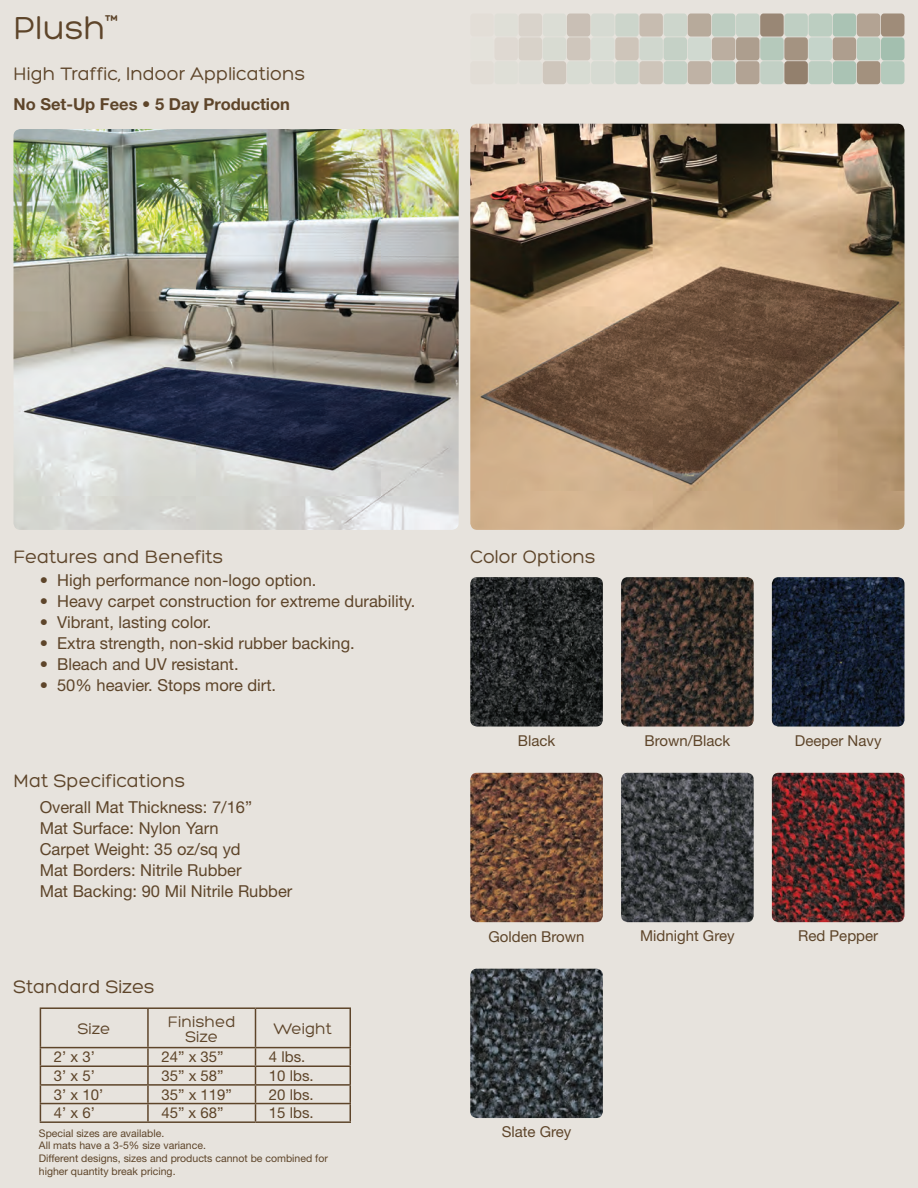
<style>
.page{position:relative;width:918px;height:1188px;background:#e7e3dd}
.page>*{position:absolute;margin:0;border:0;box-sizing:border-box;transform-origin:0 0}
.t1{font:34.5px "Hero";color:#5e452a}
.t2{font:19.5px "Hero";color:#5e452a}
.t3{font:16.5px/21px "Helvetica Neue LT Std";color:#5e452a}
.t4{font:700 16.5px "Helvetica Neue LT Std";color:#5e452a}
.t5{font:16.5px/15px "Hero";color:#5e452a;text-align:center}
.t6{font:15px "Helvetica Neue LT Std";color:#5e452a}
.t7{font:10.5px/12.6px "Helvetica Neue LT Std";color:#5e452a}
</style>
<div class="page">
<div style="left:567px;top:37px;width:23px;height:23px;background:#cfc6bc;border-radius:3px"></div>
<div style="left:615px;top:37px;width:24px;height:23px;background:#cec5ba;border-radius:3px"></div>
<div style="left:494px;top:37px;width:24px;height:23px;background:#dfd9d2;border-radius:3px"></div>
<div style="left:639px;top:14px;width:24px;height:23px;background:#c7bcb0;border-radius:3px"></div>
<div style="left:519px;top:14px;width:23px;height:23px;background:#d9d3cb;border-radius:3px"></div>
<div style="left:567px;top:14px;width:23px;height:23px;background:#c9bfb5;border-radius:3px"></div>
<div style="left:591px;top:14px;width:24px;height:23px;background:#d6dad2;border-radius:3px"></div>
<div style="left:470px;top:14px;width:24px;height:23px;background:#e3ded7;border-radius:3px"></div>
<div style="left:591px;top:37px;width:24px;height:23px;background:#d9ddd5;border-radius:3px"></div>
<div style="left:615px;top:14px;width:24px;height:23px;background:#ccd5cb;border-radius:3px"></div>
<div style="left:494px;top:14px;width:24px;height:23px;background:#dfdfd7;border-radius:3px"></div>
<div style="left:639px;top:37px;width:24px;height:23px;background:#d0d7ce;border-radius:3px"></div>
<div style="left:519px;top:37px;width:23px;height:23px;background:#d8d2c9;border-radius:3px"></div>
<div style="left:664px;top:14px;width:23px;height:23px;background:#cdd6cc;border-radius:3px"></div>
<div style="left:543px;top:14px;width:23px;height:23px;background:#dbddd5;border-radius:3px"></div>
<div style="left:567px;top:61px;width:23px;height:23px;background:#d8dcd3;border-radius:3px"></div>
<div style="left:664px;top:37px;width:23px;height:23px;background:#c5d1c6;border-radius:3px"></div>
<div style="left:543px;top:37px;width:23px;height:23px;background:#d8dbd2;border-radius:3px"></div>
<div style="left:664px;top:61px;width:23px;height:23px;background:#c4d1c6;border-radius:3px"></div>
<div style="left:543px;top:61px;width:23px;height:23px;background:#cfc7bd;border-radius:3px"></div>
<div style="left:639px;top:61px;width:24px;height:23px;background:#cec5ba;border-radius:3px"></div>
<div style="left:519px;top:61px;width:23px;height:23px;background:#deded7;border-radius:3px"></div>
<div style="left:615px;top:61px;width:24px;height:23px;background:#ccd5cb;border-radius:3px"></div>
<div style="left:494px;top:61px;width:24px;height:23px;background:#dfdfd7;border-radius:3px"></div>
<div style="left:591px;top:61px;width:24px;height:23px;background:#d6dad2;border-radius:3px"></div>
<div style="left:470px;top:61px;width:24px;height:23px;background:#e2ddd6;border-radius:3px"></div>
<div style="left:784px;top:37px;width:24px;height:23px;background:#a49381;border-radius:3px"></div>
<div style="left:833px;top:37px;width:23px;height:23px;background:#ae9e8e;border-radius:3px"></div>
<div style="left:712px;top:37px;width:23px;height:23px;background:#bbaea0;border-radius:3px"></div>
<div style="left:857px;top:61px;width:23px;height:23px;background:#9f8c79;border-radius:3px"></div>
<div style="left:736px;top:61px;width:24px;height:23px;background:#b2a394;border-radius:3px"></div>
<div style="left:784px;top:61px;width:24px;height:23px;background:#93806d;border-radius:3px"></div>
<div style="left:809px;top:61px;width:23px;height:23px;background:#bccec1;border-radius:3px"></div>
<div style="left:688px;top:61px;width:23px;height:23px;background:#bfb2a5;border-radius:3px"></div>
<div style="left:809px;top:37px;width:23px;height:23px;background:#bfd2c7;border-radius:3px"></div>
<div style="left:688px;top:37px;width:23px;height:23px;background:#d0d9d0;border-radius:3px"></div>
<div style="left:833px;top:61px;width:23px;height:23px;background:#aac3b4;border-radius:3px"></div>
<div style="left:712px;top:61px;width:23px;height:23px;background:#bdcdc1;border-radius:3px"></div>
<div style="left:857px;top:37px;width:23px;height:23px;background:#b4cabc;border-radius:3px"></div>
<div style="left:736px;top:37px;width:24px;height:23px;background:#ad9e8e;border-radius:3px"></div>
<div style="left:881px;top:61px;width:23px;height:23px;background:#b4cabc;border-radius:3px"></div>
<div style="left:760px;top:61px;width:24px;height:23px;background:#c2d0c5;border-radius:3px"></div>
<div style="left:784px;top:14px;width:24px;height:23px;background:#bfcfc3;border-radius:3px"></div>
<div style="left:881px;top:37px;width:23px;height:23px;background:#a3bfaf;border-radius:3px"></div>
<div style="left:760px;top:37px;width:24px;height:23px;background:#b5c9bb;border-radius:3px"></div>
<div style="left:881px;top:14px;width:23px;height:23px;background:#9f8c79;border-radius:3px"></div>
<div style="left:760px;top:14px;width:24px;height:23px;background:#998775;border-radius:3px"></div>
<div style="left:857px;top:14px;width:23px;height:23px;background:#b0a08f;border-radius:3px"></div>
<div style="left:736px;top:14px;width:24px;height:23px;background:#c5d2c7;border-radius:3px"></div>
<div style="left:833px;top:14px;width:23px;height:23px;background:#aac3b4;border-radius:3px"></div>
<div style="left:712px;top:14px;width:23px;height:23px;background:#bdcdc1;border-radius:3px"></div>
<div style="left:809px;top:14px;width:23px;height:23px;background:#bccec1;border-radius:3px"></div>
<div style="left:688px;top:14px;width:23px;height:23px;background:#b7aa9b;border-radius:3px"></div>
<img style="left:14px;top:129px;width:445px;height:401px">
<img style="left:470px;top:124px;width:434px;height:406px">
<hr style="left:40px;top:1009px;width:1px;height:38px;background:#5e452a">
<hr style="left:40px;top:1007px;width:108px;height:2px;background:#5e452a">
<hr style="left:148px;top:1007px;width:108px;height:2px;background:#5e452a">
<hr style="left:256px;top:1007px;width:95px;height:2px;background:#5e452a">
<hr style="left:147px;top:1009px;width:2px;height:38px;background:#5e452a">
<hr style="left:255px;top:1009px;width:1px;height:38px;background:#5e452a">
<hr style="left:350px;top:1009px;width:1px;height:38px;background:#5e452a">
<hr style="left:40px;top:1047px;width:108px;height:1px;background:#5e452a">
<hr style="left:148px;top:1047px;width:108px;height:1px;background:#5e452a">
<hr style="left:256px;top:1047px;width:95px;height:1px;background:#5e452a">
<svg style="left:40px;top:1048px;width:1px;height:73px"></svg>
<svg style="left:147px;top:1048px;width:2px;height:73px"></svg>
<svg style="left:255px;top:1048px;width:1px;height:73px"></svg>
<svg style="left:350px;top:1048px;width:1px;height:73px"></svg>
<hr style="left:40px;top:1066px;width:108px;height:1px;background:#5e452a">
<hr style="left:148px;top:1066px;width:108px;height:1px;background:#5e452a">
<hr style="left:256px;top:1066px;width:95px;height:1px;background:#5e452a">
<hr style="left:40px;top:1084px;width:108px;height:2px;background:#5e452a">
<hr style="left:148px;top:1084px;width:108px;height:2px;background:#5e452a">
<hr style="left:256px;top:1084px;width:95px;height:2px;background:#5e452a">
<hr style="left:40px;top:1103px;width:108px;height:1px;background:#5e452a">
<hr style="left:148px;top:1103px;width:108px;height:1px;background:#5e452a">
<hr style="left:256px;top:1103px;width:95px;height:1px;background:#5e452a">
<hr style="left:40px;top:1121px;width:108px;height:2px;background:#5e452a">
<hr style="left:148px;top:1121px;width:108px;height:2px;background:#5e452a">
<hr style="left:256px;top:1121px;width:95px;height:2px;background:#5e452a">
<img style="left:621px;top:577px;width:133px;height:150px">
<img style="left:470px;top:577px;width:133px;height:150px">
<img style="left:621px;top:773px;width:133px;height:149px">
<img style="left:772px;top:773px;width:132px;height:149px">
<img style="left:772px;top:577px;width:132px;height:150px">
<img style="left:470px;top:773px;width:133px;height:149px">
<img style="left:470px;top:969px;width:133px;height:149px">
<h1 class="t1" style="left:14px;top:11px;width:106px">Plush<sup>™</sup></h1>
<p class="t2" style="left:14px;top:64px;width:293px">High Traffic, Indoor Applications</p>
<p class="t4" style="left:14px;top:94px;width:278px">No Set-Up Fees • 5 Day Production</p>
<p class="t2" style="left:14px;top:546px;width:211px">Features and Benefits</p>
<p class="t3" style="left:40px;top:569px;width:278px">• High performance non-logo option.</p>
<p class="t3" style="left:40px;top:590px;width:377px">• Heavy carpet construction for extreme durability.</p>
<p class="t3" style="left:40px;top:611px;width:173px">• Vibrant, lasting color.</p>
<p class="t3" style="left:40px;top:632px;width:317px">• Extra strength, non-skid rubber backing.</p>
<p class="t3" style="left:40px;top:653px;width:200px">• Bleach and UV resistant.</p>
<p class="t3" style="left:40px;top:674px;width:238px">• 50% heavier. Stops more dirt.</p>
<p class="t2" style="left:14px;top:771px;width:173px">Mat Specifications</p>
<p class="t3" style="left:40px;top:796px;width:254px">Overall Mat Thickness: 7/16”<br>Mat Surface: Nylon Yarn<br>Carpet Weight: 35 oz/sq yd<br>Mat Borders: Nitrile Rubber<br>Mat Backing: 90 Mil Nitrile Rubber</p>
<p class="t2" style="left:14px;top:977px;width:143px">Standard Sizes</p>
<p class="t5" style="left:78px;top:1021px;width:34px">Size</p>
<p class="t5" style="left:168px;top:1014px;width:69px">Finished<br>Size</p>
<p class="t5" style="left:273px;top:1021px;width:60px">Weight</p>
<p class="t6" style="left:54px;top:1048px;width:43px">2’ x 3’</p>
<p class="t6" style="left:161px;top:1048px;width:64px">24” x 35”</p>
<p class="t6" style="left:269px;top:1048px;width:38px">4 lbs.</p>
<p class="t6" style="left:54px;top:1067px;width:43px">3’ x 5’</p>
<p class="t6" style="left:161px;top:1067px;width:64px">35” x 58”</p>
<p class="t6" style="left:269px;top:1067px;width:46px">10 lbs.</p>
<p class="t6" style="left:54px;top:1085px;width:51px">3’ x 10’</p>
<p class="t6" style="left:161px;top:1085px;width:72px">35” x 119”</p>
<p class="t6" style="left:269px;top:1085px;width:46px">20 lbs.</p>
<p class="t6" style="left:54px;top:1104px;width:43px">4’ x 6’</p>
<p class="t6" style="left:161px;top:1104px;width:64px">45” x 68”</p>
<p class="t6" style="left:269px;top:1104px;width:46px">15 lbs.</p>
<p class="t2" style="left:470px;top:546px;width:127px">Color Options</p>
<p class="t6" style="left:518px;top:732px;width:39px">Black</p>
<p class="t6" style="left:644px;top:732px;width:87px">Brown/Black</p>
<p class="t6" style="left:795px;top:732px;width:88px">Deeper Navy</p>
<p class="t6" style="left:489px;top:928px;width:98px">Golden Brown</p>
<p class="t6" style="left:640px;top:927px;width:96px">Midnight Grey</p>
<p class="t6" style="left:798px;top:927px;width:82px">Red Pepper</p>
<p class="t7" style="left:39px;top:1127px;width:127px">Special sizes are available.</p>
<p class="t6" style="left:502px;top:1123px;width:71px">Slate Grey</p>
<p class="t7" style="left:39px;top:1139px;width:291px">All mats have a 3-5% size variance.<br>Different designs, sizes and products cannot be combined for higher quantity break pricing.</p>
</div>
